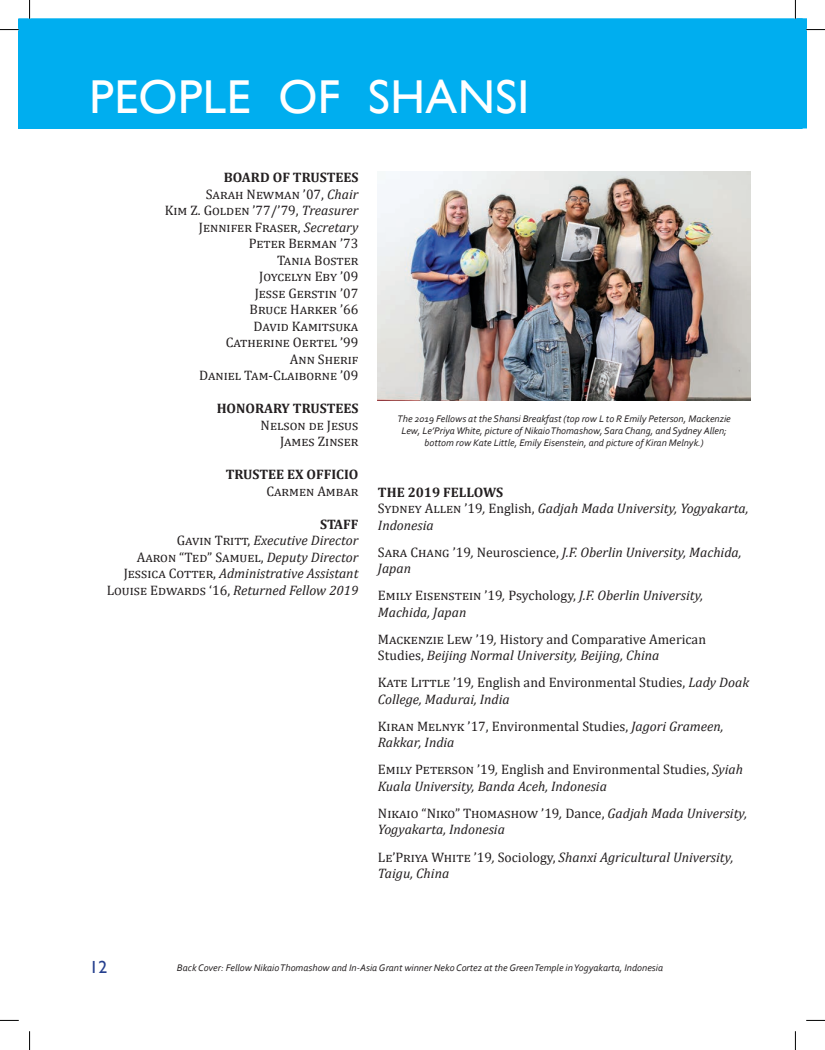
<style>
.page{position:relative;width:825px;height:1050px;background:#fff}
.page>*{position:absolute;margin:0;border:0;box-sizing:border-box;transform-origin:0 0}
.t1{font:47.5px "Gill Sans";letter-spacing:.01em;color:#fff}
.t2{font:17.5px "Gill Sans";color:#253f8e}
.t3{font:13.75px/16.5px "Cambria";color:#231f20}
.t4{font:italic 13.75px/16.5px "Cambria";color:#231f20}
.t5{font:700 13.75px "Cambria";color:#231f20}
.t6{font:13.75px "Cambria";letter-spacing:.03em;color:#231f20}
.t7{font:13.75px "Cambria";letter-spacing:.055em;color:#231f20}
.t8{font:13.75px "Cambria";letter-spacing:.035em;color:#231f20}
.t9{font:13.75px "Cambria";letter-spacing:.025em;color:#231f20}
.t10{font:italic 10px/12px "Corbel";color:#231f20;text-align:center}
.s1{font-style:italic}
.s2{font-style:normal}
</style>
<div class="page">
<img style="left:378px;top:171px;width:372px;height:230px">
<div style="left:19px;top:19px;width:782px;height:109px;background:#00aeef"></div>
<div style="left:18px;top:18px;width:784px;height:111px;border:1px solid #00aeef"></div>
<svg style="left:0;top:29px;width:19px;height:1px"></svg>
<svg style="left:0;top:1019px;width:19px;height:1px"></svg>
<svg style="left:806px;top:1019px;width:18px;height:1px"></svg>
<svg style="left:29px;top:0;width:1px;height:19px"></svg>
<svg style="left:29px;top:1031px;width:1px;height:18px"></svg>
<svg style="left:794px;top:0;width:30px;height:128px"></svg>
<svg style="left:794px;top:1031px;width:1px;height:18px"></svg>
<p class="t1" style="left:90px;top:69px;width:441px">PEOPLE OF SHANSI</p>
<p class="t5" style="left:224px;top:167px;width:136px">BOARD OF TRUSTEES</p>
<p class="t7" style="left:206px;top:186px;width:154px">Sarah Newman ’07, <span class="s1">Chair</span></p>
<p class="t3" style="left:165px;top:202px;width:195px">Kim Z. Golden ’77/’79, <span class="s1">Treasurer</span></p>
<p class="t3" style="left:199px;top:218px;width:161px">Jennifer Fraser, <span class="s1">Secretary</span></p>
<p class="t3" style="left:248px;top:235px;width:111px">Peter Berman ’73</p>
<p class="t3" style="left:277px;top:251px;width:81px">Tania Boster</p>
<p class="t3" style="left:259px;top:268px;width:101px">Joycelyn Eby ’09</p>
<p class="t3" style="left:254px;top:284px;width:105px">Jesse Gerstin ’07</p>
<p class="t8" style="left:249px;top:301px;width:110px">Bruce Harker ’66</p>
<p class="t9" style="left:253px;top:318px;width:106px">David Kamitsuka</p>
<p class="t3" style="left:226px;top:334px;width:134px">Catherine Oertel ’99</p>
<p class="t3" style="left:290px;top:350px;width:70px">Ann Sherif</p>
<p class="t3" style="left:199px;top:367px;width:161px">Daniel Tam-Claiborne ’09</p>
<p class="t5" style="left:216px;top:398px;width:143px">HONORARY TRUSTEES</p>
<p class="t3" style="left:260px;top:416px;width:99px">Nelson de Jesus</p>
<p class="t3" style="left:280px;top:433px;width:78px">James Zinser</p>
<p class="t5" style="left:225px;top:464px;width:134px">TRUSTEE EX OFFICIO</p>
<p class="t6" style="left:266px;top:483px;width:92px">Carmen Ambar</p>
<p class="t5" style="left:320px;top:514px;width:40px">STAFF</p>
<p class="t4" style="left:177px;top:531px;width:183px"><span class="s2">Gavin Tritt,</span> Executive Director</p>
<p class="t6" style="left:137px;top:549px;width:223px">Aaron “Ted” Samuel, <span class="s1">Deputy Director</span></p>
<p class="t4" style="left:124px;top:564px;width:236px"><span class="s2">Jessica Cotter,</span> Administrative Assistant</p>
<p class="t4" style="left:107px;top:581px;width:253px"><span class="s2">Louise Edwards ‘16,</span> Returned Fellow 2019</p>
<p class="t10" style="left:397px;top:412px;width:334px">The 2019 Fellows at the Shansi Breakfast (top row L to R Emily Peterson, Mackenzie<br>Lew, Le’Priya White, picture of Nikaio Thomashow, Sara Chang, and Sydney Allen; bottom row Kate Little, Emily Eisenstein, and picture of Kiran Melnyk.)</p>
<p class="t5" style="left:378px;top:482px;width:127px">THE 2019 FELLOWS</p>
<p class="t4" style="left:378px;top:499px;width:372px"><span class="s2">Sydney Allen ’19</span>, <span class="s2">English,</span> Gadjah Mada University, Yogyakarta,<br>Indonesia</p>
<p class="t4" style="left:378px;top:543px;width:365px"><span class="s2">Sara Chang ’19</span>, <span class="s2">Neuroscience,</span> J.F. Oberlin University, Machida,<br>Japan</p>
<p class="t4" style="left:378px;top:586px;width:326px"><span class="s2">Emily Eisenstein ’19</span>, <span class="s2">Psychology,</span> J.F. Oberlin University,<br>Machida, Japan</p>
<p class="t3" style="left:378px;top:630px;width:329px">Mackenzie Lew ’19<span class="s1">,</span> History and Comparative American<br>Studies, <span class="s1">Beijing Normal University, Beijing, China</span></p>
<p class="t3" style="left:378px;top:674px;width:372px">Kate Little ’19<span class="s1">,</span> English and Environmental Studies, <span class="s1">Lady Doak<br>College, Madurai, India</span></p>
<p class="t3" style="left:378px;top:717px;width:347px">Kiran Melnyk ’17, Environmental Studies, <span class="s1">Jagori Grameen,<br>Rakkar, India</span></p>
<p class="t3" style="left:378px;top:761px;width:366px">Emily Peterson ’19<span class="s1">,</span> English and Environmental Studies, <span class="s1">Syiah<br>Kuala University, Banda Aceh, Indonesia</span></p>
<p class="t4" style="left:378px;top:804px;width:370px"><span class="s2">Nikaio “Niko” Thomashow ’19</span>, <span class="s2">Dance,</span> Gadjah Mada University,<br>Yogyakarta, Indonesia</p>
<p class="t4" style="left:378px;top:847px;width:357px"><span class="s2">Le’Priya White ’19</span>, <span class="s2">Sociology,</span> Shanxi Agricultural University,<br>Taigu, China</p>
<p class="t2" style="left:90px;top:956px;width:19px">12</p>
<p class="t10" style="left:177px;top:961px;width:487px">Back Cover: Fellow Nikaio Thomashow and In-Asia Grant winner Neko Cortez at the Green Temple in Yogyakarta, Indonesia</p>
</div>
